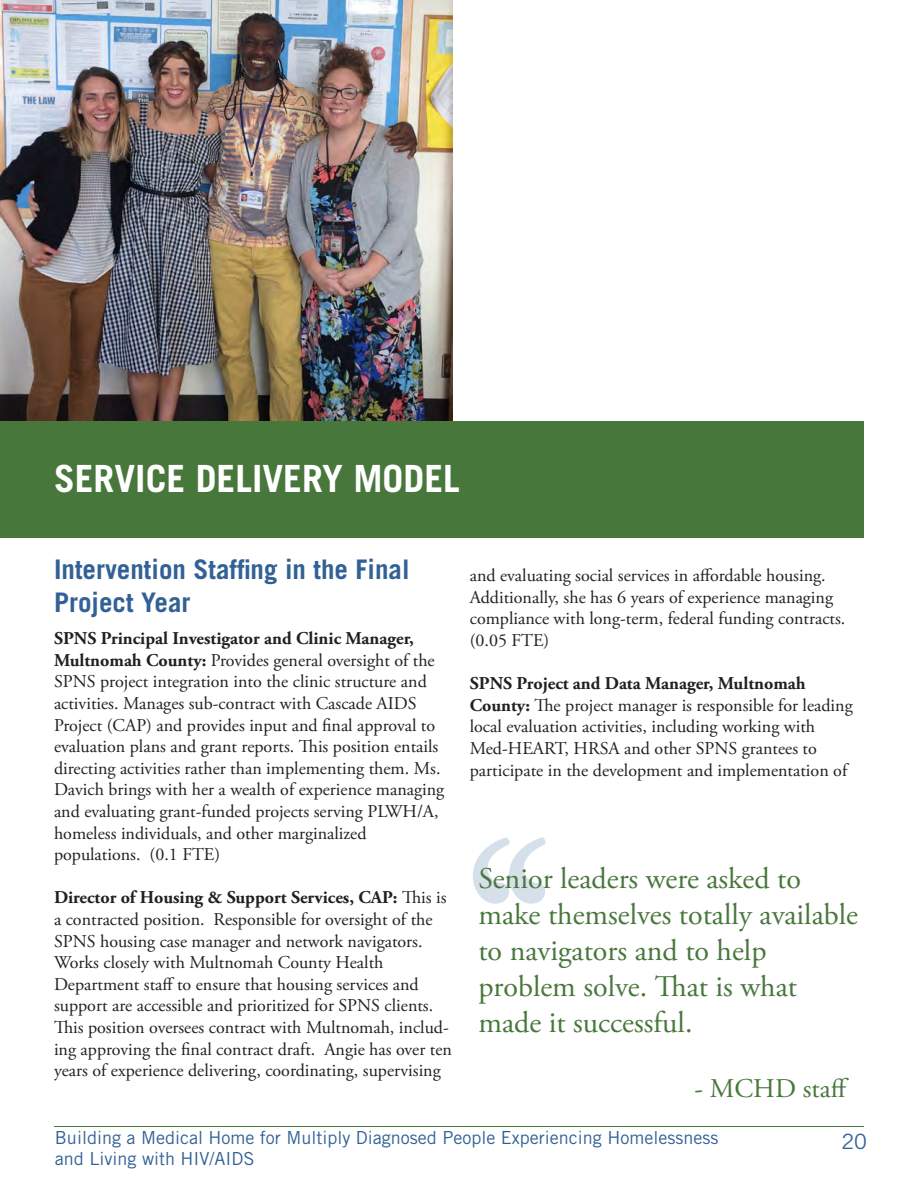
<style>
.page{position:relative;width:918px;height:1188px;background:#fff}
.page>*{position:absolute;margin:0;border:0;box-sizing:border-box;transform-origin:0 0}
.Heading1{font:700 37.5px "Trade Gothic LT Std";color:#fff}
.Quote_attribution{font:30px/36px "Adobe Garamond Pro";color:#48773c}
.Heading2{font:700 27px/32.4px "Trade Gothic LT Std";color:#326195}
.Quote_attribution-2{font:27px "Adobe Garamond Pro";color:#48773c}
.t1{font:21px "Trade Gothic LT Std";color:#326195}
.body_text{font:18px/21.6px "Adobe Garamond Pro";color:#231f20}
.t2{font:18px "Trade Gothic LT Std";color:#326195}
.s1{font-weight:700}
</style>
<div class="page">
<hr style="left:54px;top:1126px;width:810px;height:1px;background:#48773c">
<svg style="left:473px;top:837px;width:73px;height:67px"></svg>
<div style="left:0;top:421px;width:864px;height:117px;background:#48773c"></div>
<img style="left:0;top:0;width:453px;height:421px">
<p class="Heading1" style="left:54px;top:456px;width:407px">SERVICE DELIVERY MODEL</p>
<p class="Heading2" style="left:54px;top:553px;width:357px">Intervention Staffing in the Final<br>Project Year</p>
<p class="body_text" style="left:54px;top:628px;width:392px"><span class="s1">SPNS Principal Investigator and Clinic Manager, Multnomah County:</span> Provides general oversight of the SPNS project integration into the clinic structure and activities. Manages sub-contract with Cascade AIDS Project (CAP) and provides input and final approval to evaluation plans and grant reports. This position entails directing activities rather than implementing them. Ms.<br>Davich brings with her a wealth of experience managing and evaluating grant-funded projects serving PLWH/A, homeless individuals, and other marginalized populations. (0.1 FTE)</p>
<p class="body_text" style="left:54px;top:888px;width:400px"><span class="s1">Director of Housing &amp; Support Services, CAP:</span> This is a contracted position. Responsible for oversight of the SPNS housing case manager and network navigators.<br>Works closely with Multnomah County Health Department staff to ensure that housing services and support are accessible and prioritized for SPNS clients.<br>This position oversees contract with Multnomah, includ&shy;ing approving the final contract draft. Angie has over ten years of experience delivering, coordinating, supervising</p>
<p class="body_text" style="left:470px;top:565px;width:377px">and evaluating social services in affordable housing.<br>Additionally, she has 6 years of experience managing compliance with long-term, federal funding contracts. (0.05 FTE)</p>
<p class="body_text" style="left:470px;top:673px;width:384px"><span class="s1">SPNS Project and Data Manager, Multnomah County:</span> The project manager is responsible for leading local evaluation activities, including working with Med-HEART, HRSA and other SPNS grantees to participate in the development and implementation of</p>
<p class="Quote_attribution" style="left:478px;top:861px;width:381px">Senior leaders were asked to make themselves totally available to navigators and to help problem solve. That is what made it successful.</p>
<p class="Quote_attribution-2" style="left:694px;top:1072px;width:156px">- MCHD staff</p>
<p class="t2" style="left:55px;top:1126px;width:665px">Building a Medical Home for Multiply Diagnosed People Experiencing Homelessness</p>
<p class="t1" style="left:841px;top:1129px;width:27px">20</p>
<p class="t2" style="left:55px;top:1148px;width:201px">and Living with HIV/AIDS</p>
</div>
